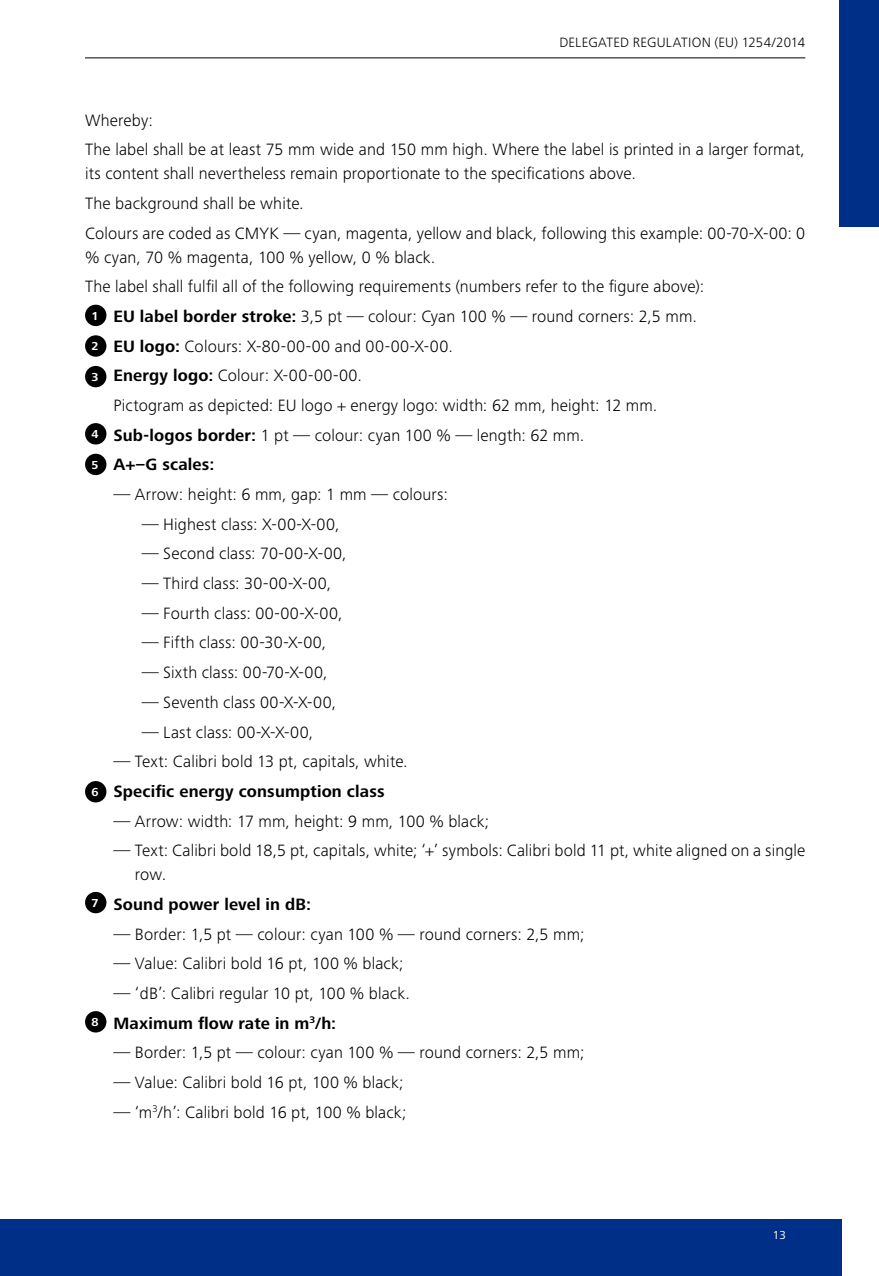
<style>
.page{position:relative;width:879px;height:1276px;background:#fff}
.page>*{position:absolute;margin:0;border:0;box-sizing:border-box;transform-origin:0 0}
.t1{font:300 17px/29.6px "Frutiger Next Pro";letter-spacing:.01em;color:#000}
.t2{font:700 17px "Frutiger Next Pro";letter-spacing:.01em;color:#000}
.t3{font:300 14px "Frutiger Next Pro";letter-spacing:.015em;color:#000}
.t4{font:700 12px "Frutiger Next Pro";color:#fff}
.t5{font:12px "Frutiger Next Pro";color:#fff}
.s1{font-weight:700}
</style>
<div class="page">
<hr style="left:85px;top:58px;width:720px;height:1px;background:#000">
<div style="left:85px;top:305px;width:21px;height:21px;background:#000;border-radius:50%"></div>
<div style="left:85px;top:335px;width:21px;height:22px;background:#000;border-radius:50%"></div>
<div style="left:85px;top:423px;width:21px;height:21px;background:#000;border-radius:50%"></div>
<div style="left:85px;top:366px;width:21px;height:21px;background:#000;border-radius:50%"></div>
<div style="left:85px;top:454px;width:21px;height:21px;background:#000;border-radius:50%"></div>
<div style="left:85px;top:781px;width:21px;height:21px;background:#000;border-radius:50%"></div>
<div style="left:85px;top:892px;width:21px;height:21px;background:#000;border-radius:50%"></div>
<div style="left:85px;top:1011px;width:21px;height:21px;background:#000;border-radius:50%"></div>
<div style="left:0;top:1219px;width:841px;height:57px;background:#002f87"></div>
<div style="left:839px;top:0;width:40px;height:227px;background:#002f87"></div>
<p class="t3" style="left:559px;top:35px;width:247px">DELEGATED REGULATION (EU) 1254/2014</p>
<p class="t1" style="left:85px;top:105px;width:721px">Whereby:<br>The label shall be at least 75 mm wide and 150 mm high. Where the label is printed in a larger format,</p>
<p class="t1" style="left:85px;top:159px;width:721px">its content shall nevertheless remain proportionate to the specifications above.<br>The background shall be white.<br>Colours are coded as CMYK — cyan, magenta, yellow and black, following this example: 00-70-X-00: 0</p>
<p class="t1" style="left:85px;top:242px;width:352px">% cyan, 70 % magenta, 100 % yellow, 0 % black.</p>
<p class="t1" style="left:85px;top:272px;width:621px">The label shall fulfil all of the following requirements (numbers refer to the figure above):</p>
<p class="t1" style="left:113px;top:302px;width:585px"><span class="s1">EU label border stroke:</span> 3,5 pt — colour: Cyan 100 % — round corners: 2,5 mm.</p>
<p class="t1" style="left:113px;top:331px;width:341px"><span class="s1">EU logo:</span> Colours: X-80-00-00 and 00-00-X-00.</p>
<p class="t1" style="left:113px;top:361px;width:250px"><span class="s1">Energy logo:</span> Colour: X-00-00-00.</p>
<p class="t1" style="left:113px;top:391px;width:545px">Pictogram as depicted: EU logo + energy logo: width: 62 mm, height: 12 mm.</p>
<p class="t1" style="left:113px;top:420px;width:472px"><span class="s1">Sub-logos border:</span> 1 pt — colour: cyan 100 % — length: 62 mm.</p>
<p class="t2" style="left:113px;top:455px;width:102px">A+–G scales:</p>
<p class="t1" style="left:113px;top:480px;width:336px">— Arrow: height: 6 mm, gap: 1 mm — colours:</p>
<p class="t1" style="left:142px;top:509px;width:199px">— Highest class: X-00-X-00,</p>
<p class="t1" style="left:142px;top:539px;width:206px">— Second class: 70-00-X-00,</p>
<p class="t1" style="left:142px;top:568px;width:191px">— Third class: 30-00-X-00,</p>
<p class="t1" style="left:142px;top:598px;width:202px">— Fourth class: 00-00-X-00,</p>
<p class="t1" style="left:142px;top:628px;width:186px">— Fifth class: 00-30-X-00,</p>
<p class="t1" style="left:142px;top:657px;width:187px">— Sixth class: 00-70-X-00,</p>
<p class="t1" style="left:142px;top:687px;width:196px">— Seventh class 00-X-X-00,</p>
<p class="t1" style="left:142px;top:717px;width:173px">— Last class: 00-X-X-00,</p>
<p class="t1" style="left:113px;top:746px;width:296px">— Text: Calibri bold 13 pt, capitals, white.</p>
<p class="t2" style="left:113px;top:781px;width:273px">Specific energy consumption class</p>
<p class="t1" style="left:113px;top:806px;width:377px">— Arrow: width: 17 mm, height: 9 mm, 100 % black;</p>
<p class="t1" style="left:135px;top:838px;width:672px;line-height:24px;text-indent:-22px">— Text: Calibri bold 18,5 pt, capitals, white; ‘+’ symbols: Calibri bold 11 pt, white aligned on a single row.</p>
<p class="t2" style="left:113px;top:894px;width:199px">Sound power level in dB:</p>
<p class="t1" style="left:113px;top:919px;width:472px">— Border: 1,5 pt — colour: cyan 100 % — round corners: 2,5 mm;</p>
<p class="t1" style="left:113px;top:948px;width:292px">— Value: Calibri bold 16 pt, 100 % black;</p>
<p class="t1" style="left:113px;top:978px;width:298px">— ‘dB’: Calibri regular 10 pt, 100 % black.<br><span class="s1">Maximum flow rate in m</span><sup>3</sup><span class="s1">/h:</span></p>
<p class="t1" style="left:113px;top:1038px;width:472px">— Border: 1,5 pt — colour: cyan 100 % — round corners: 2,5 mm;</p>
<p class="t1" style="left:113px;top:1067px;width:292px">— Value: Calibri bold 16 pt, 100 % black;</p>
<p class="t1" style="left:113px;top:1097px;width:295px">— ‘m<sup>3</sup>/h’: Calibri bold 16 pt, 100 % black;</p>
<p class="t4" style="left:92px;top:309px;width:9px">1</p>
<p class="t4" style="left:92px;top:339px;width:9px">2</p>
<p class="t4" style="left:92px;top:370px;width:9px">3</p>
<p class="t4" style="left:92px;top:427px;width:9px">4</p>
<p class="t4" style="left:92px;top:458px;width:9px">5</p>
<p class="t4" style="left:92px;top:785px;width:9px">6</p>
<p class="t4" style="left:92px;top:896px;width:9px">7</p>
<p class="t4" style="left:92px;top:1015px;width:9px">8</p>
<p class="t5" style="left:773px;top:1227px;width:15px">13</p>
</div>
